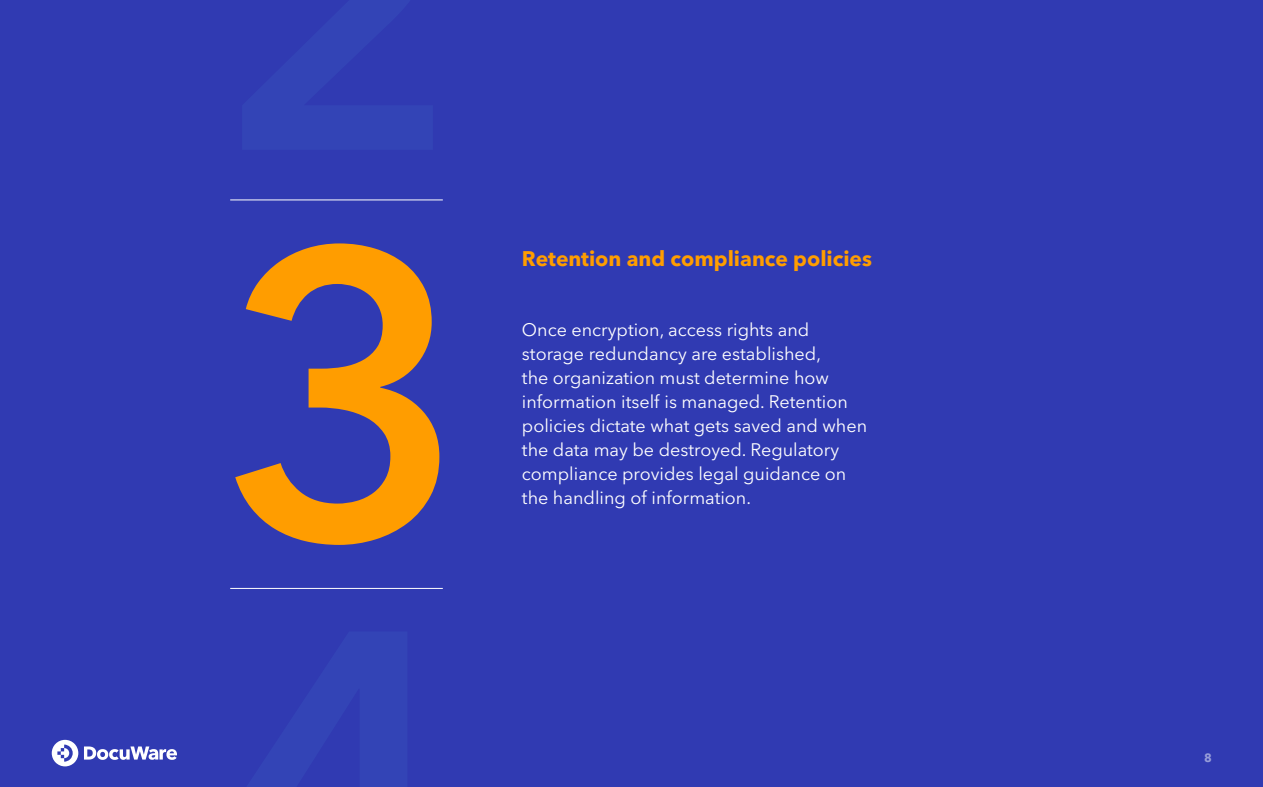
<style>
.page{position:relative;width:1263px;height:787px;background:#303ab2}
.page>*{position:absolute;margin:0;border:0;box-sizing:border-box;transform-origin:0 0}
.t1{font:700 21px "Avenir Next LT Pro";color:#ff9d00}
.t2{font:18px/24px "Avenir Next LT Pro";color:#fff}
.t3{font:700 12px "Avenir Next LT Pro";color:#979dd8}
</style>
<div class="page">
<svg style="left:52px;top:739px;width:26px;height:27px"></svg>
<svg style="left:84px;top:746px;width:93px;height:14px"></svg>
<svg style="left:235px;top:243px;width:204px;height:302px"></svg>
<hr style="left:230px;top:199px;width:213px;height:1px;background:#fff">
<hr style="left:230px;top:588px;width:213px;height:1px;background:#fff">
<p class="t1" style="left:522px;top:246px;width:352px">Retention and compliance policies</p>
<p class="t2" style="left:522px;top:318px;width:347px">Once encryption, access rights and storage redundancy are established,<br>the organization must determine how information itself is managed. Retention policies dictate what gets saved and when the data may be destroyed. Regulatory compliance provides legal guidance on the handling of information.</p>
<p class="t3" style="left:1204px;top:750px;width:9px">8</p>
</div>
